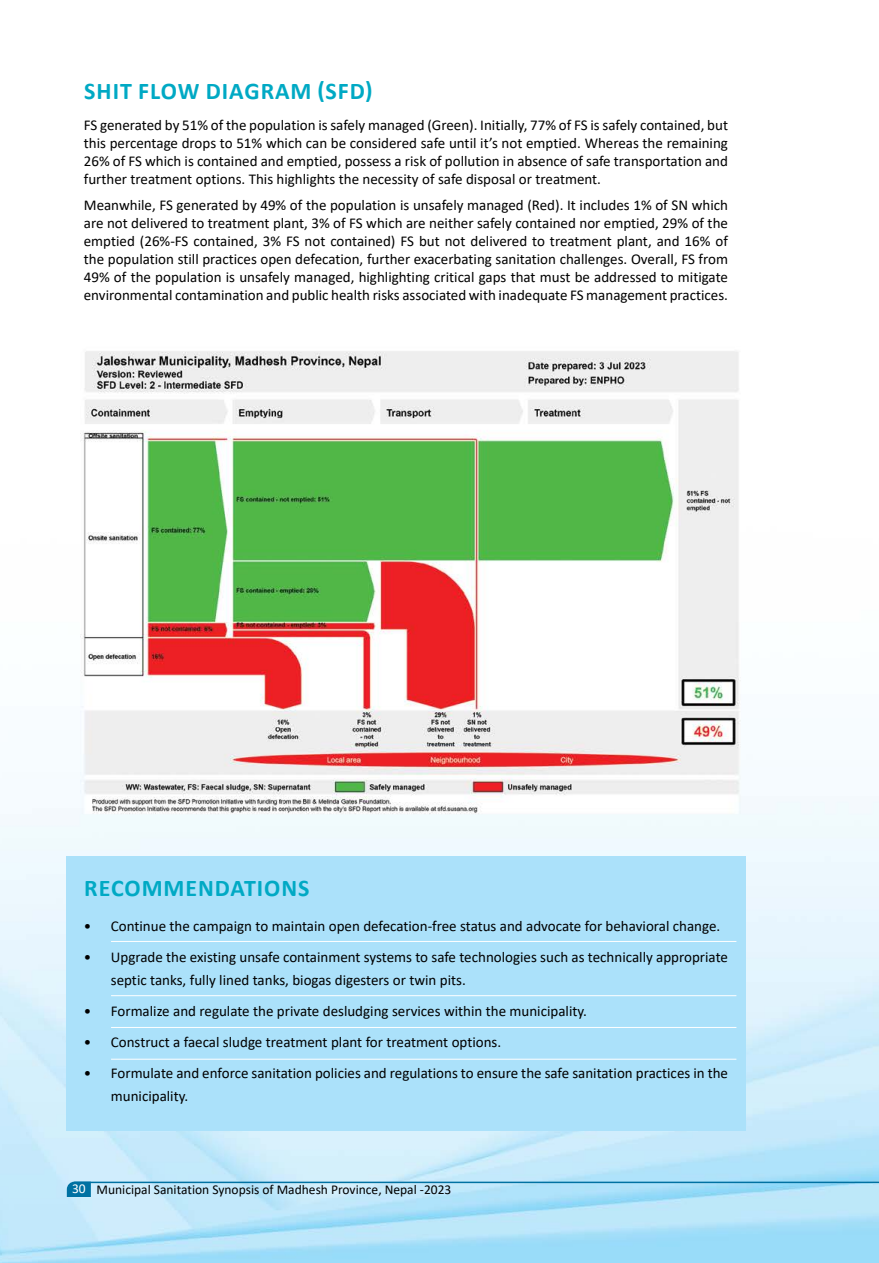
<style>
.page{position:relative;width:879px;height:1263px;background:#fff}
.page>*{position:absolute;margin:0;border:0;box-sizing:border-box;transform-origin:0 0}
.t1{font:700 24px "Calibri";letter-spacing:.04em;color:#00a9c4}
.t2{font:15px/18px "Calibri";color:#000;text-align:justify}
.t3{font:13.5px "Calibri";color:#000}
.s1{color:#fff}
</style>
<div class="page">
<img style="left:0;top:351px;width:879px;height:912px">
<div style="left:66px;top:856px;width:679px;height:274px;background:#abe1fa"></div>
<hr style="left:111px;top:995px;width:625px;height:1px;background:#fff">
<hr style="left:111px;top:1027px;width:625px;height:1px;background:#fff">
<hr style="left:111px;top:1059px;width:625px;height:1px;background:#fff">
<hr style="left:111px;top:941px;width:625px;height:1px;background:#fff">
<svg style="left:67px;top:1181px;width:24px;height:16px"></svg>
<hr style="left:74px;top:1181px;width:805px;height:2px;background:#0071a2">
<h1 class="t1" style="left:84px;top:74px;width:290px">SHIT FLOW DIAGRAM (SFD)</h1>
<p class="t2" style="left:84px;top:115px;width:646px">FS generated by 51% of the population is safely managed (Green). Initially, 77% of FS is safely contained, but this percentage drops to 51% which can be considered safe until it’s not emptied. Whereas the remaining 26% of FS which is contained and emptied, possess a risk of pollution in absence of safe transportation and further treatment options. This highlights the necessity of safe disposal or treatment.</p>
<p class="t2" style="left:84px;top:196px;width:646px">Meanwhile, FS generated by 49% of the population is unsafely managed (Red). It includes 1% of SN which are not delivered to treatment plant, 3% of FS which are neither safely contained nor emptied, 29% of the emptied (26%-FS contained, 3% FS not contained) FS but not delivered to treatment plant, and 16% of the population still practices open defecation, further exacerbating sanitation challenges. Overall, FS from 49% of the population is unsafely managed, highlighting critical gaps that must be addressed to mitigate environmental contamination and public health risks associated with inadequate FS management practices.</p>
<h1 class="t1" style="left:84px;top:871px;width:227px">RECOMMENDATIONS</h1>
<p class="t2" style="left:84px;top:917px;width:638px">• Continue the campaign to maintain open defecation-free status and advocate for behavioral change.</p>
<p class="t2" style="left:111px;top:946px;width:619px;line-height:22.5px;text-indent:-27px">• Upgrade the existing unsafe containment systems to safe technologies such as technically appropriate septic tanks, fully lined tanks, biogas digesters or twin pits.</p>
<p class="t2" style="left:84px;top:1002px;width:505px">• Formalize and regulate the private desludging services within the municipality.</p>
<p class="t2" style="left:84px;top:1033px;width:419px">• Construct a faecal sludge treatment plant for treatment options.</p>
<p class="t2" style="left:111px;top:1061px;width:619px;line-height:22.5px;text-indent:-27px">• Formulate and enforce sanitation policies and regulations to ensure the safe sanitation practices in the municipality.</p>
<p class="t3" style="left:72px;top:1180px;width:381px"><span class="s1">30</span> Municipal Sanitation Synopsis of Madhesh Province, Nepal -2023</p>
</div>
